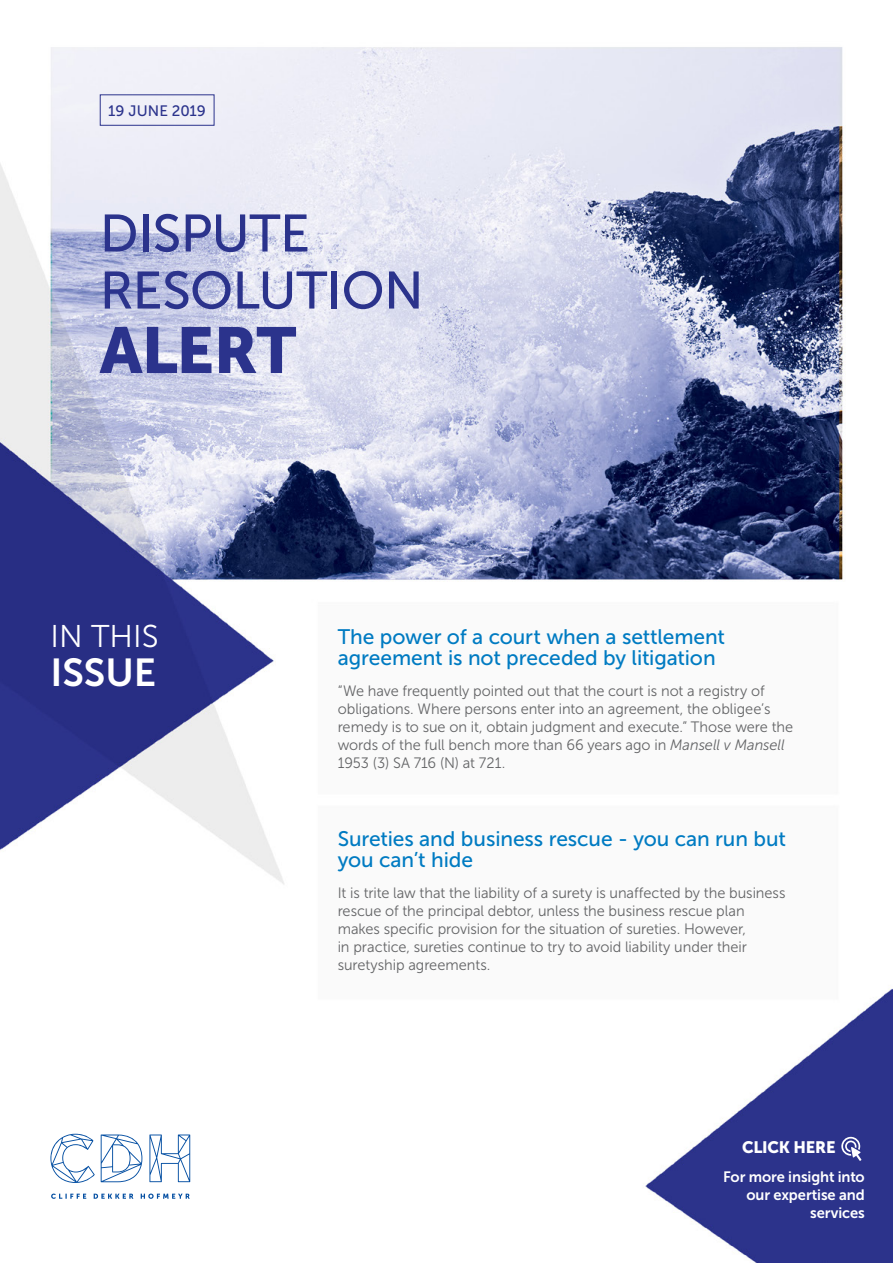
<style>
.page{position:relative;width:893px;height:1263px;background:#fff}
.page>*{position:absolute;margin:0;border:0;box-sizing:border-box;transform-origin:0 0}
.t1{font:64.5px "Museo Sans 900";letter-spacing:-.02em;color:#2b338c}
.t2{font:52.5px/57px "Museo Sans 500";letter-spacing:-.01em;color:#2b338c}
.t3{font:38.85px "Museo Sans 700";color:#fff}
.t4{font:31.35px "Museo Sans 300";color:#fff}
.t5{font:21px/21px "Museo Sans 500";letter-spacing:-.005em;color:#007bc2}
.t6{font:16.5px "Museo Sans 900";letter-spacing:-.02em;color:#fff}
.t7{font:15.15px "Museo Sans 500";color:#2b338c}
.t8{font:15px/18px "Museo Sans 300";letter-spacing:-.005em;color:#636466}
.t9{font:15px/18px "Museo Sans 700";letter-spacing:-.005em;color:#fff;text-align:right}
.s1{font-style:italic}
</style>
<div class="page">
<img style="left:0;top:47px;width:893px;height:1216px">
<svg style="left:51px;top:1193px;width:139px;height:6px"></svg>
<svg style="left:50px;top:1134px;width:45px;height:49px"></svg>
<svg style="left:101px;top:1134px;width:41px;height:48px"></svg>
<svg style="left:149px;top:1134px;width:41px;height:48px"></svg>
<div style="left:100px;top:94px;width:115px;height:32px;border:1px solid #2b338c"></div>
<svg style="left:841px;top:1137px;width:20px;height:24px"></svg>
<p class="t7" style="left:108px;top:102px;width:99px">19 JUNE 2019</p>
<h2 class="t2" style="left:100px;top:205px;width:325px">DISPUTE<br>RESOLUTION</h2>
<h1 class="t1" style="left:100px;top:314px;width:198px">ALERT</h1>
<h3 class="t4" style="left:50px;top:620px;width:110px">IN THIS</h3>
<h3 class="t3" style="left:50px;top:651px;width:107px">ISSUE</h3>
<h3 class="t5" style="left:338px;top:627px;width:389px">The power of a court when a settlement agreement is not preceded by litigation</h3>
<p class="t8" style="left:338px;top:682px;width:457px">“We have frequently pointed out that the court is not a registry of obligations. Where persons enter into an agreement, the obligee’s remedy is to sue on it, obtain judgment and execute.” Those were the words of the full bench more than 66 years ago in <span class="s1">Mansell v Mansell </span>1953 (3) SA 716 (N) at 721.</p>
<h3 class="t5" style="left:338px;top:828px;width:450px">Sureties and business rescue - you can run but you can’t hide</h3>
<p class="t8" style="left:338px;top:884px;width:449px">It is trite law that the liability of a surety is unaffected by the business rescue of the principal debtor, unless the business rescue plan makes specific provision for the situation of sureties. However,<br>in practice, sureties continue to try to avoid liability under their suretyship agreements.</p>
<p class="t6" style="left:742px;top:1138px;width:95px">CLICK HERE</p>
<p class="t9" style="left:723px;top:1168px;width:143px">For more insight into our expertise and services</p>
</div>
